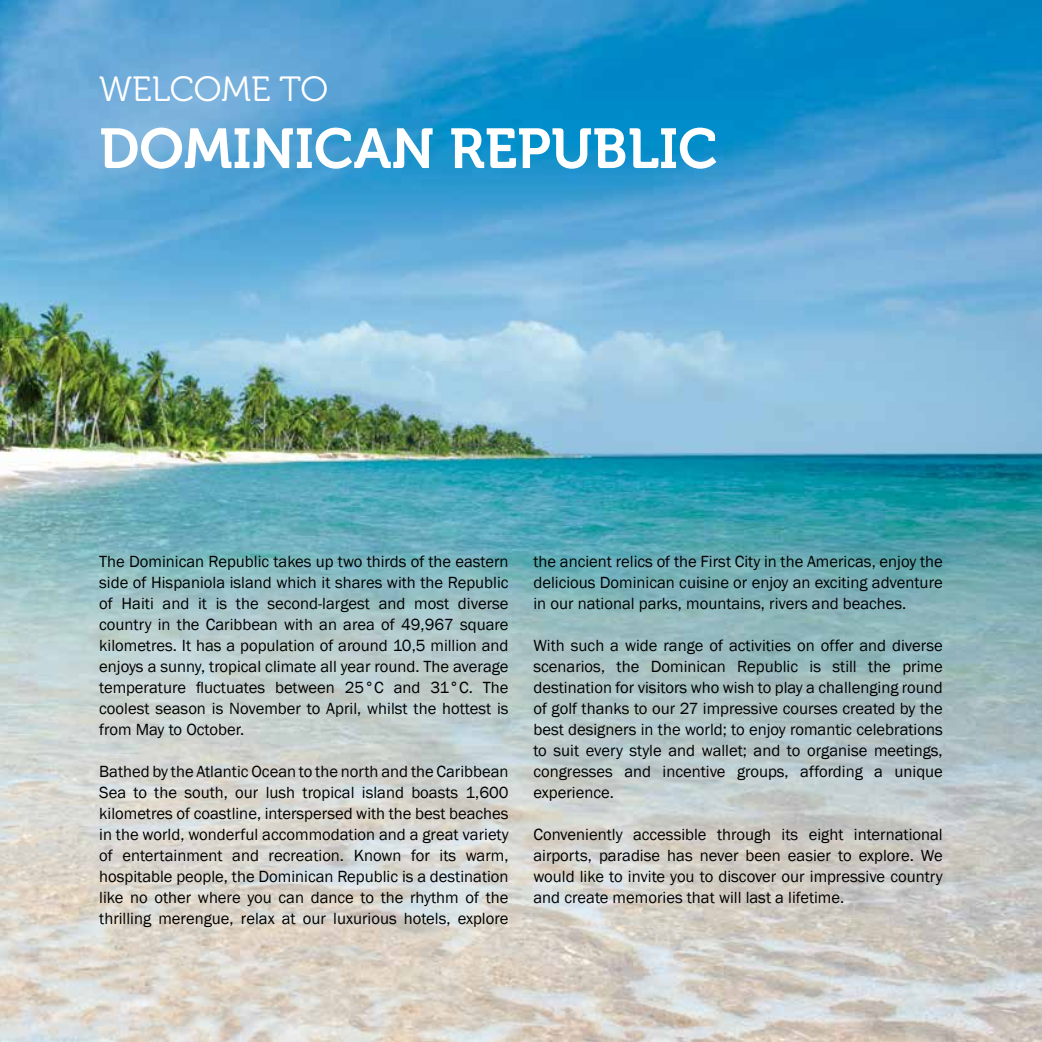
<style>
.page{position:relative;width:1042px;height:1042px;background:#fff}
.page>*{position:absolute;margin:0;border:0;box-sizing:border-box;transform-origin:0 0}
.t1{font:56px "Museo 700";color:#fff}
.t2{font:35px "Museo 300";color:#fff}
.t3{font:16.62px/21px "Franklin Gothic";color:#000;text-align:justify}
</style>
<div class="page">
<img style="left:0;top:0;width:1042px;height:1042px">
<h2 class="t2" style="left:99px;top:70px;width:230px">WELCOME TO</h2>
<h1 class="t1" style="left:99px;top:117px;width:620px">DOMINICAN REPUBLIC</h1>
<p class="t3" style="left:99px;top:551px;width:411px">The Dominican Republic takes up two thirds of the eastern side of Hispaniola island which it shares with the Republic of Haiti and it is the second-largest and most diverse country in the Caribbean with an area of 49,967 square kilometres. It has a population of around 10,5 million and enjoys a sunny, tropical climate all year round. The average temperature fluctuates between 25°C and 31°C. The coolest season is November to April, whilst the hottest is from May to October.</p>
<p class="t3" style="left:99px;top:761px;width:411px">Bathed by the Atlantic Ocean to the north and the Caribbean Sea to the south, our lush tropical island boasts 1,600 kilometres of coastline, interspersed with the best beaches in the world, wonderful accommodation and a great variety of entertainment and recreation. Known for its warm, hospitable people, the Dominican Republic is a destination like no other where you can dance to the rhythm of the thrilling merengue, relax at our luxurious hotels, explore</p>
<p class="t3" style="left:533px;top:551px;width:411px">the ancient relics of the First City in the Americas, enjoy the delicious Dominican cuisine or enjoy an exciting adventure in our national parks, mountains, rivers and beaches.</p>
<p class="t3" style="left:533px;top:635px;width:411px">With such a wide range of activities on offer and diverse scenarios, the Dominican Republic is still the prime destination for visitors who wish to play a challenging round of golf thanks to our 27 impressive courses created by the best designers in the world; to enjoy romantic celebrations to suit every style and wallet; and to organise meetings, congresses and incentive groups, affording a unique experience.</p>
<p class="t3" style="left:533px;top:824px;width:411px">Conveniently accessible through its eight international airports, paradise has never been easier to explore. We would like to invite you to discover our impressive country and create memories that will last a lifetime.</p>
</div>
